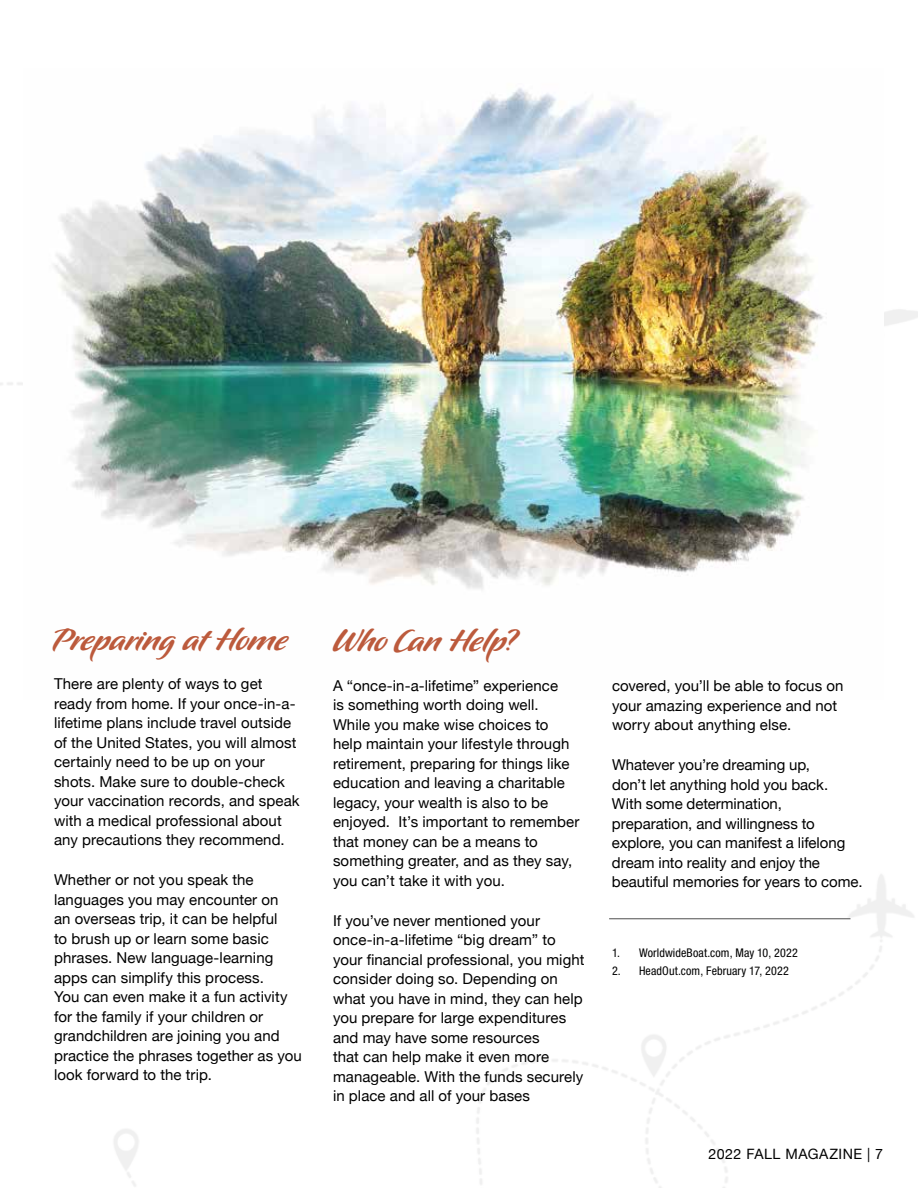
<style>
.page{position:relative;width:918px;height:1188px;background:#fff}
.page>*{position:absolute;margin:0;border:0;box-sizing:border-box;transform-origin:0 0}
.t1{font:37.5px "P22 Pooper Black Pro";letter-spacing:-.025em;color:#bc5a3c}
.t2{font:15px/19.5px "Helvetica Neue";letter-spacing:.005em;color:#000}
.t3{font:14.25px "Helvetica Neue";letter-spacing:.035em;color:#000}
.t4{font:condensed 12px "Helvetica Neue LT Std";letter-spacing:.015em;color:#000}
</style>
<div class="page">
<img style="left:54px;top:88px;width:769px;height:502px">
<hr style="left:609px;top:918px;width:241px;height:1px;background:#000">
<h1 class="t1" style="left:54px;top:620px;width:235px">Preparing at Home</h1>
<p class="t2" style="left:54px;top:675px;width:247px">There are plenty of ways to get ready from home. If your once-in-a&shy;lifetime plans include travel outside of the United States, you will almost certainly need to be up on your shots. Make sure to double-check your vaccination records, and speak with a medical professional about any precautions they recommend.</p>
<p class="t2" style="left:54px;top:871px;width:249px">Whether or not you speak the languages you may encounter on<br>an overseas trip, it can be helpful<br>to brush up or learn some basic phrases. New language-learning apps can simplify this process.<br>You can even make it a fun activity for the family if your children or grandchildren are joining you and practice the phrases together as you look forward to the trip.</p>
<h1 class="t1" style="left:333px;top:622px;width:188px">Who Can Help?</h1>
<p class="t2" style="left:333px;top:677px;width:248px">A “once-in-a-lifetime” experience<br>is something worth doing well.<br>While you make wise choices to help maintain your lifestyle through retirement, preparing for things like education and leaving a charitable legacy, your wealth is also to be enjoyed. It’s important to remember that money can be a means to something greater, and as they say, you can’t take it with you.</p>
<p class="t2" style="left:333px;top:911px;width:253px">If you’ve never mentioned your once-in-a-lifetime “big dream” to your financial professional, you might consider doing so. Depending on what you have in mind, they can help you prepare for large expenditures and may have some resources<br>that can help make it even more manageable. With the funds securely in place and all of your bases</p>
<p class="t2" style="left:612px;top:677px;width:233px">covered, you’ll be able to focus on your amazing experience and not worry about anything else.</p>
<p class="t2" style="left:612px;top:756px;width:252px">Whatever you’re dreaming up,<br>don’t let anything hold you back.<br>With some determination, preparation, and willingness to explore, you can manifest a lifelong dream into reality and enjoy the beautiful memories for years to come.</p>
<p class="t4" style="left:612px;top:946px;width:188px">1. WorldwideBoat.com, May 10, 2022</p>
<p class="t4" style="left:612px;top:963px;width:179px">2. HeadOut.com, February 17, 2022</p>
<p class="t3" style="left:708px;top:1143px;width:176px">2022 FALL MAGAZINE | 7</p>
</div>
